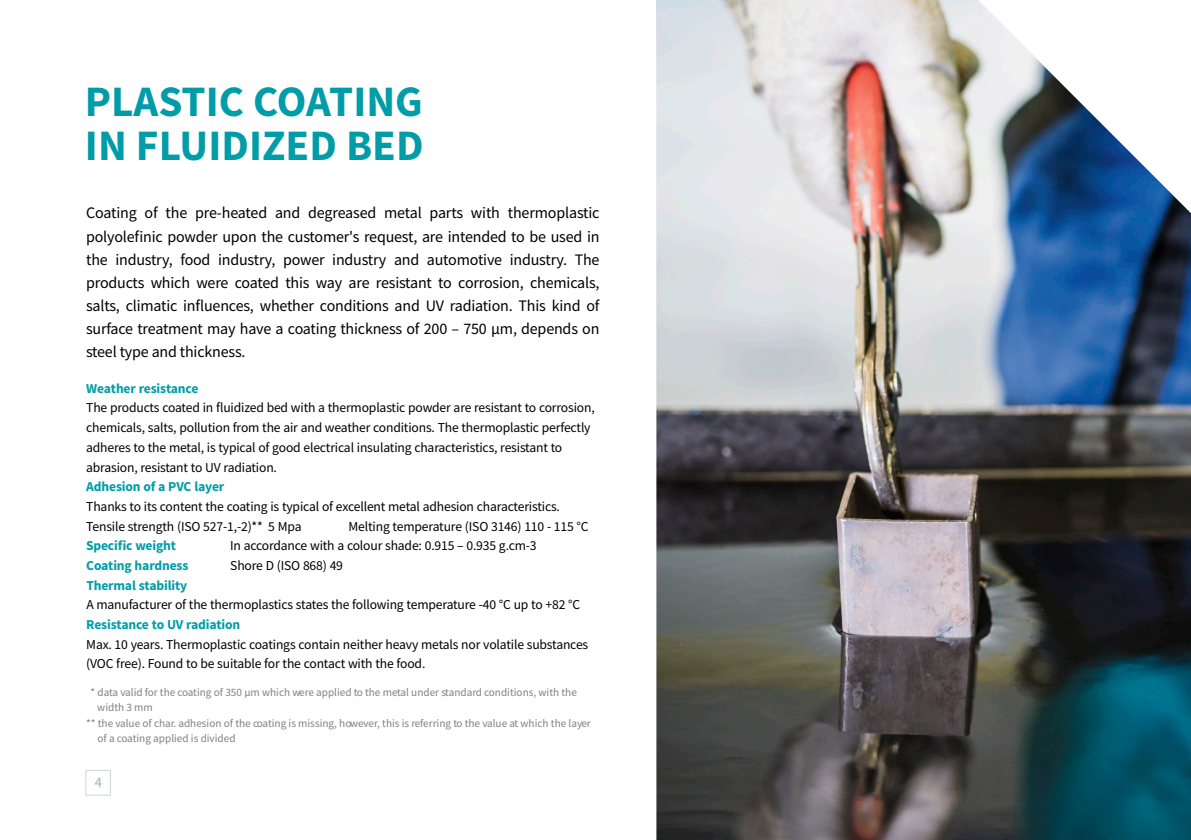
<style>
.page{position:relative;width:1191px;height:840px;background:#fff}
.page>*{position:absolute;margin:0;border:0;box-sizing:border-box;transform-origin:0 0}
.t1{font:700 43.4px/44.2px "Source Sans Pro";color:#009da8}
.t2{font:16px/23.2px "Source Sans Pro";letter-spacing:-.01em;color:#000;text-align:justify}
.t3{font:14.6px "Source Sans Pro";color:#adb0b0}
.t4{font:13.6px/19.6px "Source Sans Pro";letter-spacing:-.01em;color:#000}
.t5{font:700 13.6px "Source Sans Pro";letter-spacing:-.01em;color:#009da8}
.t6{font:11.2px/15.2px "Source Sans Pro";color:#818181}
</style>
<div class="page">
<div style="left:85px;top:769px;width:26px;height:26px;border:1px solid #d6d9d9"></div>
<img style="left:656px;top:0;width:535px;height:839px">
<h1 class="t1" style="left:85px;top:83px;width:340px">PLASTIC COATING<br>IN FLUIDIZED BED</h1>
<p class="t2" style="left:86px;top:203px;width:515px">Coating of the pre-heated and degreased metal parts with thermoplastic polyolefinic powder upon the customer's request, are intended to be used in the industry, food industry, power industry and automotive industry. The products which were coated this way are resistant to corrosion, chemicals, salts, climatic influences, whether conditions and UV radiation. This kind of surface treatment may have a coating thickness of 200 – 750 µm, depends on steel type and thickness.</p>
<p class="t5" style="left:86px;top:382px;width:114px">Weather resistance</p>
<p class="t4" style="left:86px;top:399px;width:510px">The products coated in fluidized bed with a thermoplastic powder are resistant to corrosion, chemicals, salts, pollution from the air and weather conditions. The thermoplastic perfectly adheres to the metal, is typical of good electrical insulating characteristics, resistant to abrasion, resistant to UV radiation.</p>
<p class="t5" style="left:86px;top:480px;width:139px">Adhesion of a PVC layer</p>
<p class="t4" style="left:86px;top:497px;width:475px">Thanks to its content the coating is typical of excellent metal adhesion characteristics.<br>Tensile strength (ISO 527-1,-2)** 5 Mpa</p>
<p class="t4" style="left:348px;top:517px;width:242px">Melting temperature (ISO 3146) 110 - 115 °C</p>
<p class="t5" style="left:86px;top:539px;width:91px">Specific weight</p>
<p class="t4" style="left:230px;top:536px;width:308px">In accordance with a colour shade: 0.915 – 0.935 g.cm-3</p>
<p class="t5" style="left:86px;top:559px;width:104px">Coating hardness</p>
<p class="t4" style="left:230px;top:556px;width:114px">Shore D (ISO 868) 49</p>
<p class="t5" style="left:86px;top:579px;width:102px">Thermal stability</p>
<p class="t4" style="left:86px;top:595px;width:495px">A manufacturer of the thermoplastics states the following temperature -40 °C up to +82 °C</p>
<p class="t5" style="left:86px;top:618px;width:155px">Resistance to UV radiation</p>
<p class="t4" style="left:86px;top:635px;width:503px">Max. 10 years. Thermoplastic coatings contain neither heavy metals nor volatile substances (VOC free). Found to be suitable for the contact with the food.</p>
<p class="t6" style="left:97px;top:685px;width:481px;text-indent:-7px">* data valid for the coating of 350 µm which were applied to the metal under standard conditions, with the width 3 mm</p>
<p class="t6" style="left:97px;top:715px;width:495px;text-indent:-11px">** the value of char. adhesion of the coating is missing, however, this is referring to the value at which the layer of a coating applied is divided</p>
<p class="t3" style="left:95px;top:776px;width:9px">4</p>
</div>
